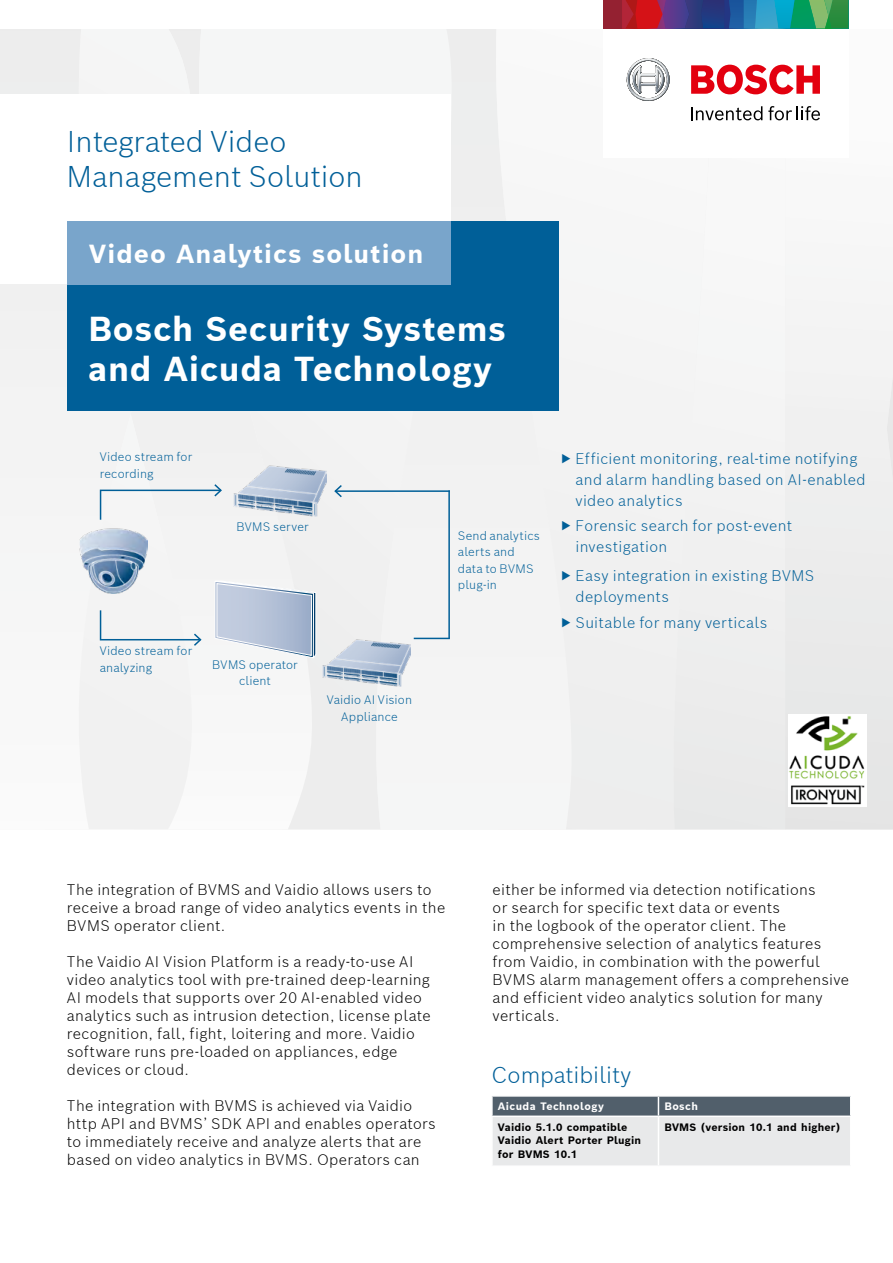
<style>
.page{position:relative;width:893px;height:1263px;background:#fff}
.page>*{position:absolute;margin:0;border:0;box-sizing:border-box;transform-origin:0 0}
.t1{font:700 33.75px/40.5px "Bosch Sans";letter-spacing:.02em;color:#fff}
.t2{font:300 29.25px/35.1px "Bosch Sans";color:#005f98}
.t3{font:700 25.5px "Bosch Sans";letter-spacing:.04em;color:#fff}
.t4{font:300 22.5px "Bosch Sans";color:#005f98}
.t5{font:300 15px/18px "Bosch Sans";letter-spacing:.02em;color:#000}
.t6{font:300 15px/21px "Bosch Sans";letter-spacing:.02em;color:#005f98}
.t7{font:300 12px/16.5px "Bosch Sans";letter-spacing:.01em;color:#005f98}
.t8{font:700 10.5px/13.5px "Bosch Sans";letter-spacing:.02em;color:#000}
.t9{font:700 10.5px "Bosch Sans";letter-spacing:.04em;color:#fff}
</style>
<div class="page">
<div style="left:195px;top:29px;width:171px;height:800px;background:#f3f3f3"></div>
<svg style="left:131px;top:29px;width:64px;height:385px"></svg>
<div style="left:0;top:29px;width:131px;height:487px;background:#f2f2f2"></div>
<div style="left:366px;top:29px;width:127px;height:800px;background:#f3f3f3"></div>
<div style="left:61px;top:414px;width:134px;height:415px;background:#f3f3f3"></div>
<div style="left:493px;top:29px;width:178px;height:800px;background:#f3f3f3"></div>
<svg style="left:785px;top:28px;width:108px;height:801px"></svg>
<div style="left:671px;top:277px;width:114px;height:552px;background:#f0f0f0"></div>
<img style="left:788px;top:714px;width:79px;height:93px">
<img style="left:233px;top:466px;width:94px;height:50px">
<img style="left:79px;top:528px;width:68px;height:65px">
<img style="left:323px;top:639px;width:88px;height:48px">
<svg style="left:99px;top:483px;width:124px;height:38px"></svg>
<svg style="left:99px;top:609px;width:104px;height:38px"></svg>
<hr style="left:335px;top:490px;width:115px;height:2px;background:#005f98">
<svg style="left:333px;top:483px;width:10px;height:16px"></svg>
<hr style="left:448px;top:490px;width:2px;height:148px;background:#005f98">
<hr style="left:414px;top:638px;width:36px;height:1px;background:#005f98">
<div style="left:0;top:95px;width:451px;height:189px;background:#fff"></div>
<div style="left:67px;top:221px;width:491px;height:189px;background:#005f98"></div>
<div style="left:67px;top:221px;width:384px;height:63px;background:#79a5cb"></div>
<svg style="left:492px;top:1096px;width:359px;height:69px;background:#bfc3c7"></svg>
<hr style="left:491px;top:1115px;width:167px;height:2px;background:#fff">
<hr style="left:491px;top:1117px;width:2px;height:48px;background:#fff">
<hr style="left:658px;top:1115px;width:193px;height:2px;background:#fff">
<hr style="left:658px;top:1117px;width:1px;height:48px;background:#fff">
<hr style="left:850px;top:1117px;width:1px;height:48px;background:#fff">
<svg style="left:215px;top:580px;width:101px;height:78px"></svg>
<div style="left:603px;top:0;width:245px;height:157px;background:#fff"></div>
<div style="left:603px;top:0;width:19px;height:28px;background:#942131"></div>
<svg style="left:622px;top:0;width:226px;height:28px;background:#496377"></svg>
<svg style="left:627px;top:58px;width:43px;height:43px"></svg>
<svg style="left:691px;top:106px;width:71px;height:14px"></svg>
<svg style="left:768px;top:106px;width:52px;height:14px"></svg>
<svg style="left:691px;top:65px;width:129px;height:29px"></svg>
<h2 class="t2" style="left:67px;top:123px;width:297px">Integrated Video<br>Management Solution</h2>
<h3 class="t3" style="left:89px;top:236px;width:336px">Video Analytics solution</h3>
<h1 class="t1" style="left:88px;top:307px;width:419px">Bosch Security Systems and Aicuda Technology</h1>
<p class="t7" style="left:100px;top:448px;width:94px">Video stream for recording</p>
<p class="t7" style="left:236px;top:518px;width:74px">BVMS server</p>
<p class="t7" style="left:100px;top:642px;width:94px">Video stream for analyzing</p>
<p class="t7" style="left:212px;top:656px;width:87px;text-align:center">BVMS operator client</p>
<p class="t7" style="left:327px;top:691px;width:87px;text-align:center">Vaidio AI Vision<br>Appliance</p>
<p class="t7" style="left:458px;top:527px;width:84px">Send analytics alerts and data to BVMS plug-in</p>
<p class="t6" style="left:575px;top:447px;width:292px;text-indent:-15px">▶ Efficient monitoring, real-time notifying and alarm handling based on AI-enabled video analytics</p>
<p class="t6" style="left:575px;top:514px;width:218px;text-indent:-15px">▶ Forensic search for post-event investigation</p>
<p class="t6" style="left:575px;top:565px;width:240px;text-indent:-15px">▶ Easy integration in existing BVMS deployments</p>
<p class="t6" style="left:561px;top:611px;width:208px">▶ Suitable for many verticals</p>
<p class="t5" style="left:67px;top:880px;width:380px">The integration of BVMS and Vaidio allows users to receive a broad range of video analytics events in the<br>BVMS operator client.</p>
<p class="t5" style="left:67px;top:952px;width:365px">The Vaidio AI Vision Platform is a ready-to-use AI video analytics tool with pre-trained deep-learning AI models that supports over 20 AI-enabled video analytics such as intrusion detection, license plate recognition, fall, fight, loitering and more. Vaidio software runs pre-loaded on appliances, edge devices or cloud.</p>
<p class="t5" style="left:67px;top:1096px;width:370px">The integration with BVMS is achieved via Vaidio http API and BVMS’ SDK API and enables operators to immediately receive and analyze alerts that are based on video analytics in BVMS. Operators can</p>
<p class="t5" style="left:493px;top:880px;width:358px">either be informed via detection notifications<br>or search for specific text data or events<br>in the logbook of the operator client. The comprehensive selection of analytics features from Vaidio, in combination with the powerful BVMS alarm management offers a comprehensive and efficient video analytics solution for many verticals.</p>
<h3 class="t4" style="left:492px;top:1060px;width:141px">Compatibility</h3>
<p class="t9" style="left:498px;top:1099px;width:108px">Aicuda Technology</p>
<p class="t9" style="left:664px;top:1099px;width:35px">Bosch</p>
<p class="t8" style="left:498px;top:1120px;width:145px">Vaidio 5.1.0 compatible<br>Vaidio Alert Porter Plugin for BVMS 10.1</p>
<p class="t8" style="left:664px;top:1120px;width:177px">BVMS (version 10.1 and higher)</p>
</div>
